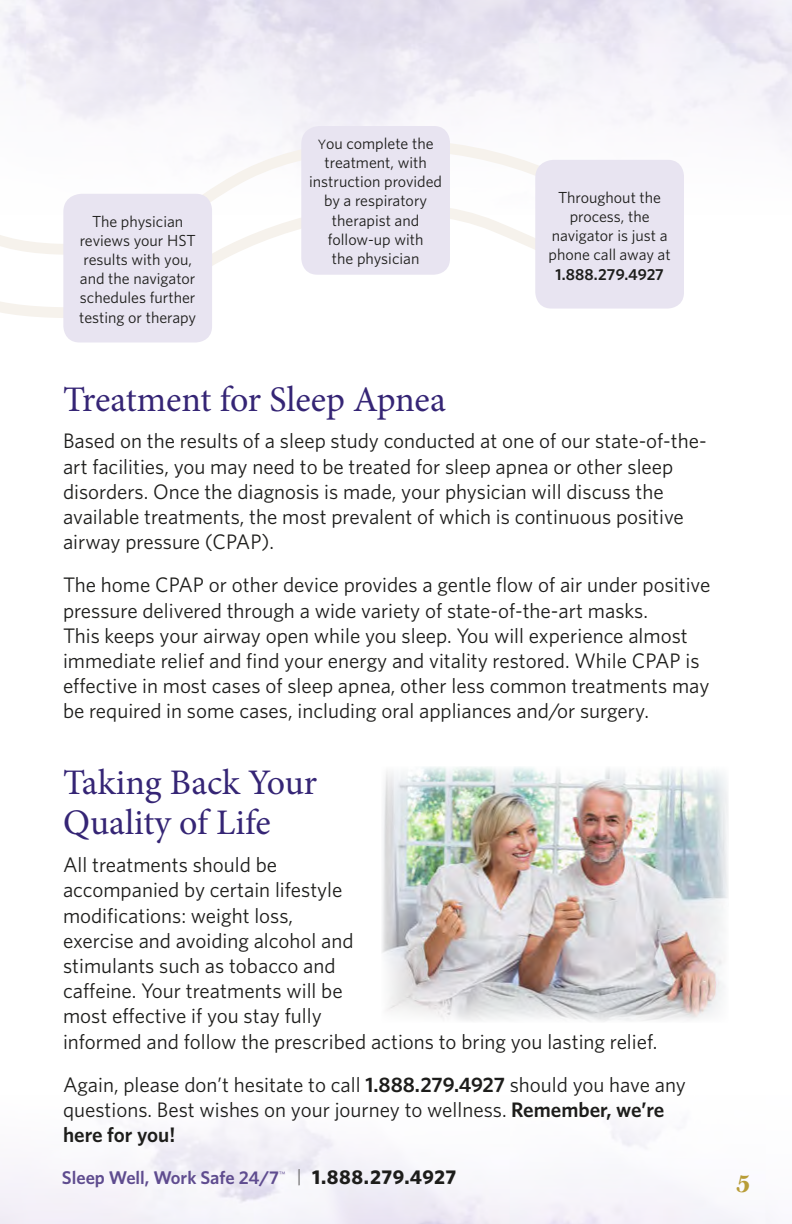
<style>
.page{position:relative;width:792px;height:1224px;background:#fff}
.page>*{position:absolute;margin:0;border:0;box-sizing:border-box;transform-origin:0 0}
.t1{font:36px/40px "Minion Pro";color:#352575}
.t2{font:24px "Long Island";color:#b89d38}
.t3{font:21px/25.2px "Whitney";color:#1d1d1b}
.t4{font:600 18.4px "Whitney";color:#5f4c8f}
.t5{font:16px/19.2px "Whitney";color:#1d1d1b;text-align:center}
.s1{font-size:13.6px}
.s2{font-weight:600}
.s3{font-weight:400;font-size:18px;color:#646363}
.s4{font-weight:700;font-size:20px;color:#1d1d1b}
</style>
<div class="page">
<svg style="left:0;top:264px;width:683px;height:54px"></svg>
<svg style="left:0;top:73px;width:691px;height:191px"></svg>
<div style="left:63px;top:194px;width:149px;height:148px;background:#e8e4f1;border-radius:17px"></div>
<div style="left:301px;top:126px;width:149px;height:149px;background:#e8e4f1;border-radius:17px"></div>
<div style="left:535px;top:160px;width:149px;height:149px;background:#e8e4f1;border-radius:17px"></div>
<img style="left:382px;top:767px;width:346px;height:255px">
<p class="t5" style="left:79px;top:211px;width:119px">The physician reviews your HST results with you, and the navigator schedules further testing or therapy</p>
<p class="t5" style="left:309px;top:133px;width:135px"><span class="s1">Y</span>ou complete the treatment, with instruction provided by a respiratory therapist and follow-up with<br>the physician</p>
<p class="t5" style="left:549px;top:187px;width:124px">Throughout the process, the navigator is just a phone call away at<br><span class="s2">1.888.279.4927</span></p>
<p class="t1" style="left:63px;top:379px;width:384px">Treatment for Sleep Apnea</p>
<p class="t3" style="left:63px;top:428px;width:645px">Based on the results of a sleep study conducted at one of our state-of-the&shy;art facilities, you may need to be treated for sleep apnea or other sleep disorders. Once the diagnosis is made, your physician will discuss the available treatments, the most prevalent of which is continuous positive airway pressure (CPAP).</p>
<p class="t3" style="left:63px;top:572px;width:649px">The home CPAP or other device provides a gentle flow of air under positive pressure delivered through a wide variety of state-of-the-art masks.<br>This keeps your airway open while you sleep. You will experience almost immediate relief and find your energy and vitality restored. While CPAP is effective in most cases of sleep apnea, other less common treatments may be required in some cases, including oral appliances and/or surgery.</p>
<p class="t1" style="left:63px;top:763px;width:256px">Taking Back Your<br>Quality of Life</p>
<p class="t3" style="left:63px;top:852px;width:596px">All treatments should be<br>accompanied by certain lifestyle<br>modifications: weight loss,<br>exercise and avoiding alcohol and<br>stimulants such as tobacco and<br>caffeine. Your treatments will be<br>most effective if you stay fully<br>informed and follow the prescribed actions to bring you lasting relief.</p>
<p class="t3" style="left:63px;top:1071px;width:625px">Again, please don’t hesitate to call <span class="s2">1.888.279.4927</span> should you have any questions. Best wishes on your journey to wellness. <span class="s2">Remember, we’re here for you!</span></p>
<p class="t4" style="left:62px;top:1167px;width:396px">Sleep Well, Work Safe 24/7<sup>™</sup> <span class="s3">|</span> <span class="s4">1.888.279.4927</span></p>
<p class="t2" style="left:736px;top:1170px;width:15px">5</p>
</div>
